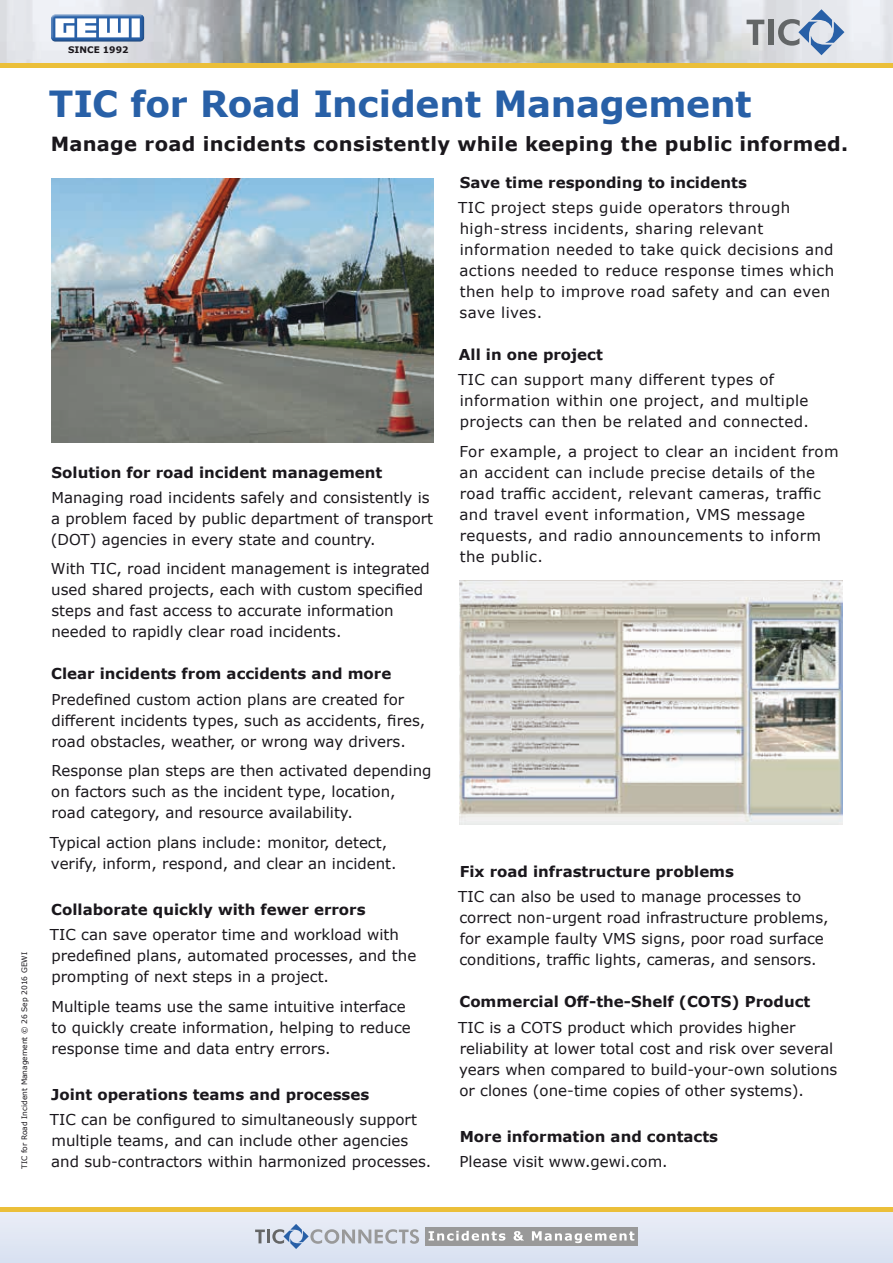
<style>
.page{position:relative;width:893px;height:1263px;background:#fff}
.page>*{position:absolute;margin:0;border:0;box-sizing:border-box;transform-origin:0 0}
.t1{font:700 36px "Verdana";letter-spacing:-.01em;color:#2860a7}
.t2{font:700 19.5px "Verdana";letter-spacing:.015em;color:#1a171c}
.t3{font:15px/21px "Verdana";color:#1a171c}
.t4{font:15px/21px "Verdana";letter-spacing:.025em;color:#1a171c}
.t5{font:700 15px "Verdana";color:#1a171c}
.t6{font:700 9px "Verdana";color:#1a171c}
.t7{font:7.5px "Verdana";color:#1a171c}
</style>
<div class="page">
<img style="left:0;top:0;width:893px;height:64px">
<div style="left:0;top:1212px;width:893px;height:51px;background:#e1e7f4"></div>
<hr style="left:0;top:1208px;width:893px;height:4px;background:#ebbf39">
<hr style="left:0;top:64px;width:893px;height:4px;background:#ebbf39">
<div style="left:50px;top:13px;width:96px;height:29px;background:#fff;opacity:.75"></div>
<div style="left:50px;top:15px;width:96px;height:28px;background:#1a171c;opacity:.25"></div>
<svg style="left:747px;top:20px;width:17px;height:25px"></svg>
<div style="left:768px;top:20px;width:5px;height:25px;background:#636667"></div>
<svg style="left:778px;top:9px;width:66px;height:46px;background:#b3c0d1"></svg>
<img style="left:51px;top:179px;width:383px;height:264px">
<img style="left:459px;top:581px;width:383px;height:244px">
<div style="left:425px;top:1227px;width:213px;height:19px;background:#999"></div>
<svg style="left:429px;top:1231px;width:76px;height:10px"></svg>
<svg style="left:514px;top:1231px;width:10px;height:10px"></svg>
<svg style="left:532px;top:1231px;width:102px;height:12px"></svg>
<svg style="left:255px;top:1229px;width:10px;height:14px"></svg>
<hr style="left:267px;top:1229px;width:3px;height:14px;background:#656666">
<svg style="left:272px;top:1224px;width:147px;height:25px"></svg>
<p class="t7" style="left:19px;top:1169px;width:218px;rotate:-90deg">TIC for Road Incident Management © 26 Sep 2016 GEWI</p>
<p class="t6" style="left:68px;top:44px;width:62px">SINCE 1992</p>
<h1 class="t1" style="left:49px;top:78px;width:704px">TIC for Road Incident Management</h1>
<h2 class="t2" style="left:51px;top:130px;width:799px">Manage road incidents consistently while keeping the public informed.</h2>
<p class="t5" style="left:52px;top:462px;width:332px">Solution for road incident management</p>
<p class="t3" style="left:51px;top:487px;width:384px">Managing road incidents safely and consistently is a problem faced by public department of transport (DOT) agencies in every state and country.</p>
<p class="t3" style="left:51px;top:558px;width:380px">With TIC, road incident management is integrated used shared projects, each with custom specified steps and fast access to accurate information needed to rapidly clear road incidents.</p>
<p class="t5" style="left:51px;top:663px;width:342px">Clear incidents from accidents and more</p>
<p class="t3" style="left:51px;top:688px;width:375px">Predefined custom action plans are created for different incidents types, such as accidents, fires, road obstacles, weather, or wrong way drivers.</p>
<p class="t3" style="left:51px;top:760px;width:382px">Response plan steps are then activated depending on factors such as the incident type, location, road category, and resource availability.</p>
<p class="t3" style="left:50px;top:831px;width:348px">Typical action plans include: monitor, detect, verify, inform, respond, and clear an incident.</p>
<p class="t5" style="left:51px;top:899px;width:316px">Collaborate quickly with fewer errors</p>
<p class="t3" style="left:50px;top:924px;width:368px">TIC can save operator time and workload with predefined plans, automated processes, and the prompting of next steps in a project.</p>
<p class="t3" style="left:51px;top:995px;width:361px">Multiple teams use the same intuitive interface to quickly create information, helping to reduce response time and data entry errors.</p>
<p class="t5" style="left:51px;top:1084px;width:320px">Joint operations teams and processes</p>
<p class="t3" style="left:50px;top:1109px;width:368px">TIC can be configured to simultaneously support multiple teams, and can include other agencies</p>
<p class="t3" style="left:51px;top:1151px;width:382px">and sub-contractors within harmonized processes.</p>
<p class="t5" style="left:460px;top:172px;width:289px">Save time responding to incidents</p>
<p class="t4" style="left:458px;top:197px;width:378px">TIC project steps guide operators through high-stress incidents, sharing relevant information needed to take quick decisions and actions needed to reduce response times which then help to improve road safety and can even save lives.</p>
<p class="t5" style="left:459px;top:344px;width:145px">All in one project</p>
<p class="t4" style="left:458px;top:369px;width:352px">TIC can support many different types of information within one project, and multiple projects can then be related and connected.</p>
<p class="t4" style="left:459px;top:441px;width:381px">For example, a project to clear an incident from an accident can include precise details of the road traffic accident, relevant cameras, traffic and travel event information, VMS message requests, and radio announcements to inform the public.</p>
<p class="t5" style="left:460px;top:861px;width:276px">Fix road infrastructure problems</p>
<p class="t3" style="left:458px;top:886px;width:372px">TIC can also be used to manage processes to correct non-urgent road infrastructure problems, for example faulty VMS signs, poor road surface conditions, traffic lights, cameras, and sensors.</p>
<p class="t5" style="left:459px;top:991px;width:352px">Commercial Off-the-Shelf (COTS) Product</p>
<p class="t3" style="left:458px;top:1016px;width:381px">TIC is a COTS product which provides higher reliability at lower total cost and risk over several years when compared to build-your-own solutions or clones (one-time copies of other systems).</p>
<p class="t5" style="left:460px;top:1126px;width:260px">More information and contacts</p>
<p class="t3" style="left:460px;top:1151px;width:210px">Please visit www.gewi.com.</p>
</div>
